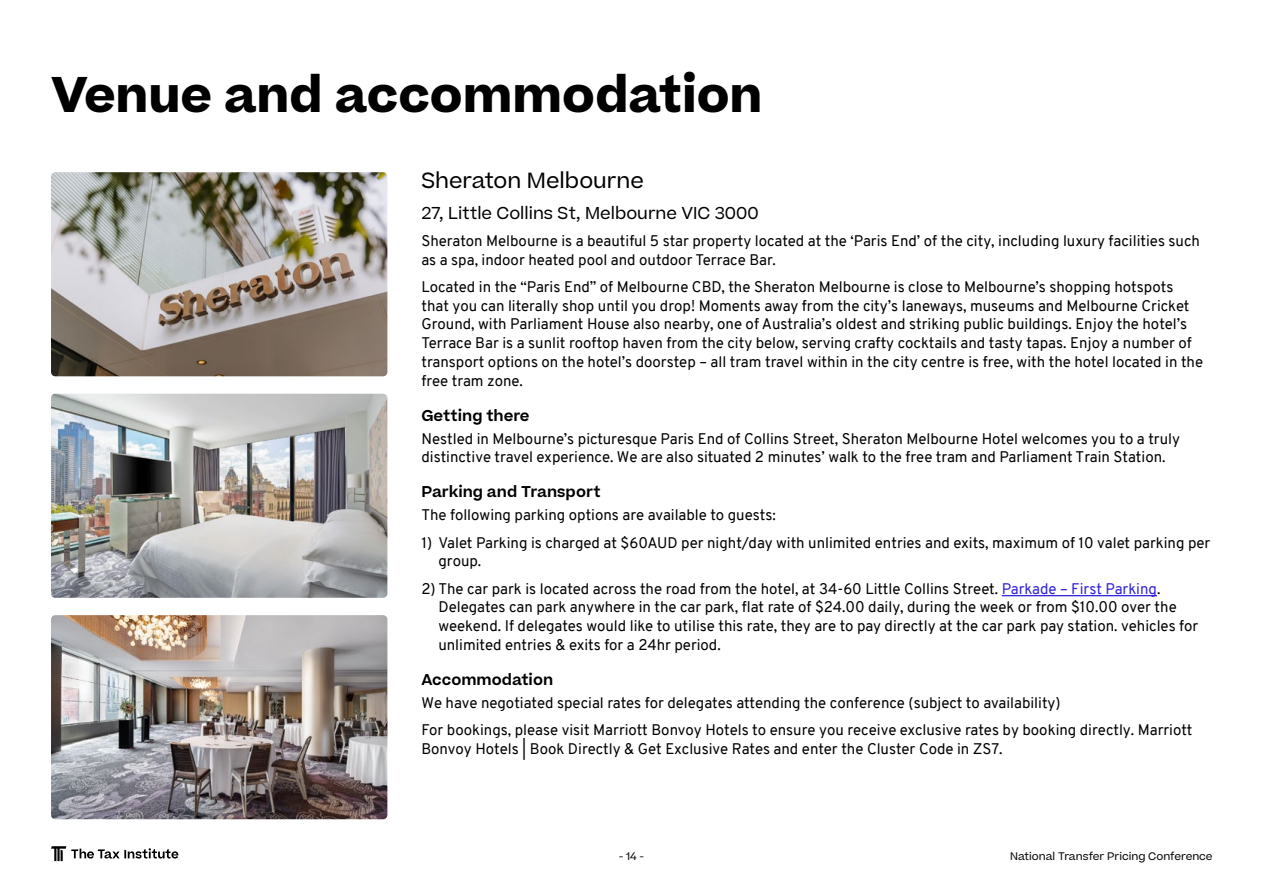
<style>
.page{position:relative;width:1263px;height:893px;background:#fff}
.page>*{position:absolute;margin:0;border:0;box-sizing:border-box;transform-origin:0 0}
.t1{font:700 48px "Beatrice";color:#000}
.t2{font:21px "Beatrice";color:#000}
.t3{font:16.5px "Beatrice";color:#000}
.t4{font:15px/18.8px "Overpass";color:#000}
.t5{font:600 15px "Beatrice";color:#000}
.t6{font:10.5px "Beatrice";color:#000}
.s1{color:#3021da}
</style>
<div class="page">
<img style="left:51px;top:394px;width:336px;height:204px">
<img style="left:51px;top:172px;width:336px;height:204px">
<img style="left:51px;top:615px;width:336px;height:204px">
<hr style="left:1002px;top:595px;width:155px;height:1px;background:#3021da">
<svg style="left:51px;top:846px;width:127px;height:15px"></svg>
<h1 class="t1" style="left:51px;top:61px;width:713px">Venue and accommodation</h1>
<h2 class="t2" style="left:421px;top:166px;width:224px">Sheraton Melbourne</h2>
<p class="t3" style="left:421px;top:202px;width:339px">27, Little Collins St, Melbourne VIC 3000</p>
<p class="t4" style="left:421px;top:231px;width:780px">Sheraton Melbourne is a beautiful 5 star property located at the ‘Paris End’ of the city, including luxury facilities such as a spa, indoor heated pool and outdoor Terrace Bar.</p>
<p class="t4" style="left:421px;top:277px;width:783px">Located in the “Paris End” of Melbourne CBD, the Sheraton Melbourne is close to Melbourne’s shopping hotspots that you can literally shop until you drop! Moments away from the city’s laneways, museums and Melbourne Cricket Ground, with Parliament House also nearby, one of Australia’s oldest and striking public buildings. Enjoy the hotel’s Terrace Bar is a sunlit rooftop haven from the city below, serving crafty cocktails and tasty tapas. Enjoy a number of transport options on the hotel’s doorstep – all tram travel within in the city centre is free, with the hotel located in the free tram zone.</p>
<p class="t5" style="left:421px;top:405px;width:110px">Getting there</p>
<p class="t4" style="left:421px;top:429px;width:760px">Nestled in Melbourne’s picturesque Paris End of Collins Street, Sheraton Melbourne Hotel welcomes you to a truly distinctive travel experience. We are also situated 2 minutes’ walk to the free tram and Parliament Train Station.</p>
<p class="t5" style="left:421px;top:482px;width:181px">Parking and Transport</p>
<p class="t4" style="left:421px;top:506px;width:356px">The following parking options are available to guests:</p>
<p class="t4" style="left:438px;top:533px;width:773px;text-indent:-17px">1) Valet Parking is charged at $60AUD per night/day with unlimited entries and exits, maximum of 10 valet parking per group.</p>
<p class="t4" style="left:438px;top:579px;width:761px;text-indent:-17px">2) The car park is located across the road from the hotel, at 34-60 Little Collins Street. <span class="s1">Parkade – First Parking</span>.<br>Delegates can park anywhere in the car park, flat rate of $24.00 daily, during the week or from $10.00 over the weekend. If delegates would like to utilise this rate, they are to pay directly at the car park pay station. vehicles for unlimited entries &amp; exits for a 24hr period.</p>
<p class="t5" style="left:421px;top:669px;width:133px">Accommodation</p>
<p class="t4" style="left:421px;top:689px;width:772px;line-height:27.3px">We have negotiated special rates for delegates attending the conference (subject to availability)<br>For bookings, please visit Marriott Bonvoy Hotels to ensure you receive exclusive rates by booking directly. Marriott</p>
<p class="t4" style="left:421px;top:739px;width:583px">Bonvoy Hotels | Book Directly &amp; Get Exclusive Rates and enter the Cluster Code in ZS7.</p>
<p class="t6" style="left:619px;top:849px;width:27px">- 14 -</p>
<p class="t6" style="left:1010px;top:849px;width:204px">National Transfer Pricing Conference</p>
</div>
